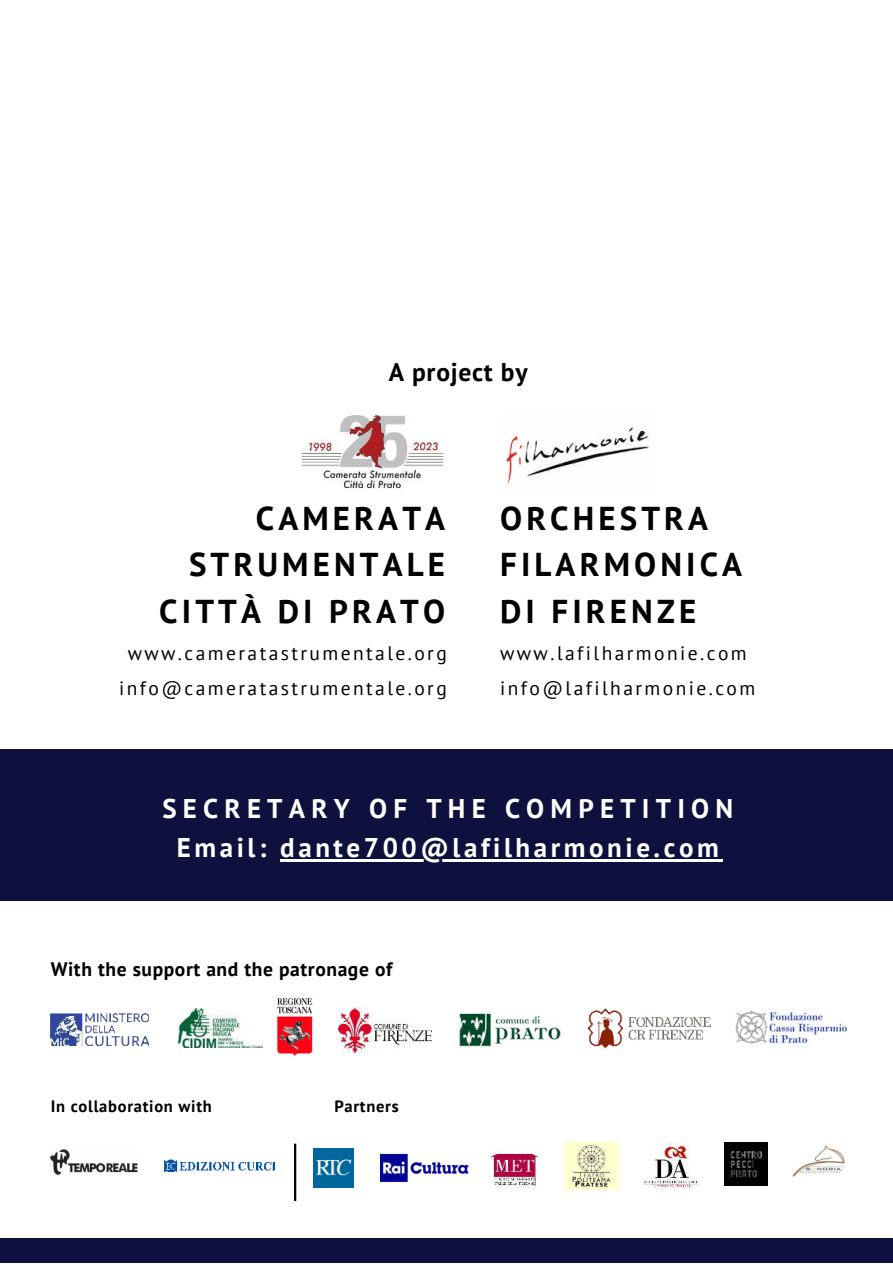
<style>
.page{position:relative;width:893px;height:1264px;background:#fff}
.page>*{position:absolute;margin:0;border:0;box-sizing:border-box;transform-origin:0 0}
.t1{font:700 33px/46px "PT Sans";letter-spacing:.125em;color:#000}
.t2{font:700 27px/39.2px "PT Sans";letter-spacing:.13em;color:#fff;text-align:center}
.t3{font:700 25.5px "PT Sans";letter-spacing:.03em;color:#000}
.t4{font:19.5px/34.8px "PT Sans";letter-spacing:.125em;color:#000}
.t5{font:700 19.5px "PT Sans";letter-spacing:.03em;color:#000}
.t6{font:700 16.5px "PT Sans";letter-spacing:.045em;color:#000}
</style>
<div class="page">
<div style="left:0;top:1238px;width:892px;height:24px;background:#0e103d"></div>
<img style="left:506px;top:425px;width:143px;height:62px">
<div style="left:0;top:748px;width:892px;height:152px;background:#0e103d"></div>
<img style="left:179px;top:1008px;width:84px;height:39px">
<img style="left:735px;top:1008px;width:112px;height:36px">
<img style="left:277px;top:998px;width:36px;height:59px">
<img style="left:338px;top:1007px;width:93px;height:45px">
<img style="left:51px;top:1013px;width:97px;height:32px">
<img style="left:587px;top:1008px;width:124px;height:41px">
<img style="left:459px;top:1013px;width:102px;height:34px">
<img style="left:301px;top:413px;width:143px;height:76px">
<hr style="left:280px;top:859px;width:442px;height:2px;background:#fff">
<img style="left:164px;top:1159px;width:110px;height:12px">
<img style="left:314px;top:1148px;width:39px;height:39px">
<img style="left:564px;top:1142px;width:54px;height:47px">
<img style="left:489px;top:1148px;width:52px;height:41px">
<img style="left:724px;top:1142px;width:43px;height:43px">
<img style="left:792px;top:1145px;width:53px;height:32px">
<img style="left:643px;top:1142px;width:56px;height:46px">
<img style="left:51px;top:1149px;width:86px;height:26px">
<hr style="left:294px;top:1143px;width:2px;height:57px;background:#000">
<img style="left:380px;top:1153px;width:89px;height:29px">
<h3 class="t3" style="left:388px;top:355px;width:140px">A project by</h3>
<h1 class="t1" style="left:159px;top:495px;width:287px;text-align:right">CAMERATA<br>STRUMENTALE<br>CITTÀ DI PRATO</h1>
<p class="t4" style="left:119px;top:635px;width:329px;text-align:center">www.cameratastrumentale.org info@cameratastrumentale.org</p>
<h1 class="t1" style="left:500px;top:495px;width:243px">ORCHESTRA<br>FILARMONICA<br>DI FIRENZE</h1>
<p class="t4" style="left:500px;top:635px;width:257px">www.lafilharmonie.com info@lafilharmonie.com</p>
<h2 class="t2" style="left:162px;top:788px;width:572px">SECRETARY OF THE COMPETITION<br>Email: dante700@lafilharmonie.com</h2>
<p class="t5" style="left:51px;top:956px;width:343px">With the support and the patronage of</p>
<p class="t6" style="left:51px;top:1095px;width:163px">In collaboration with</p>
<p class="t6" style="left:334px;top:1095px;width:66px">Partners</p>
</div>
